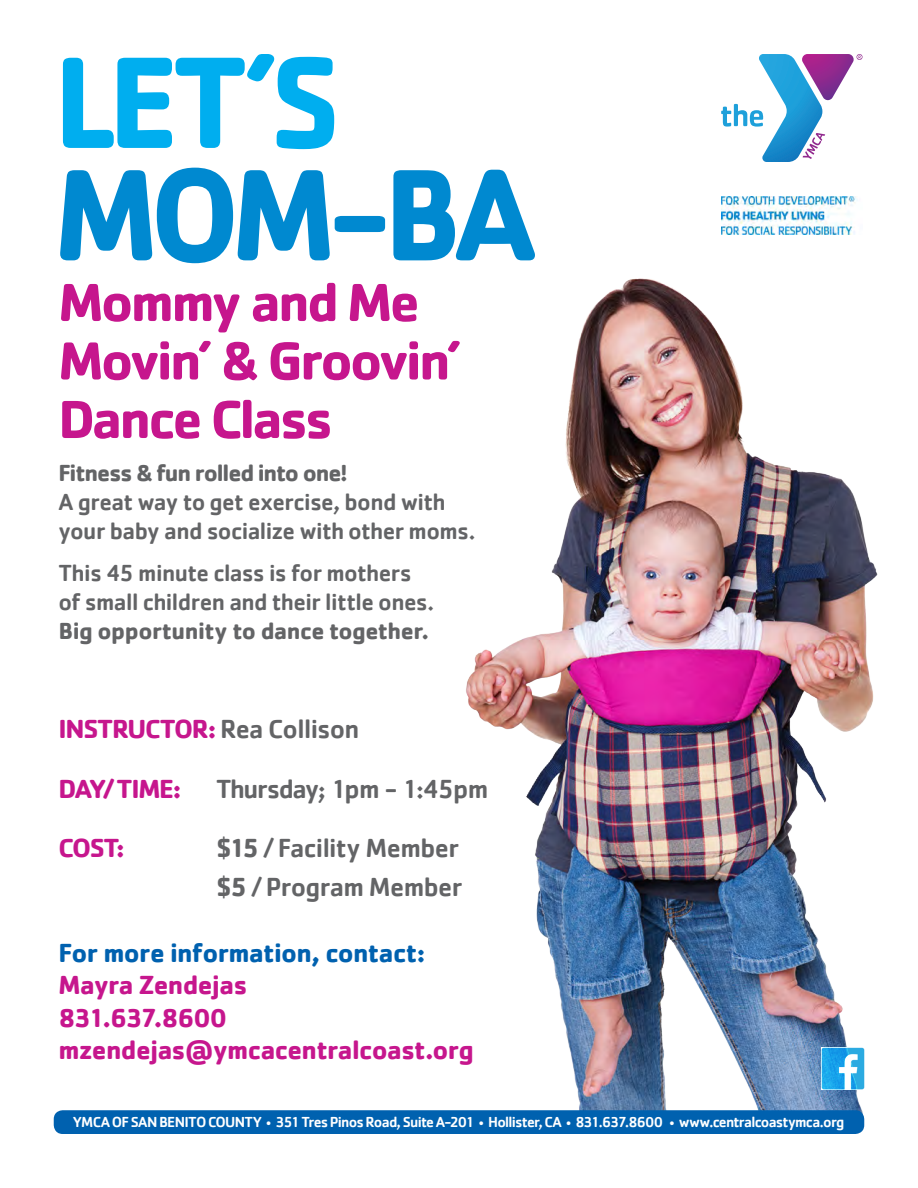
<style>
.page{position:relative;width:918px;height:1188px;background:#fff}
.page>*{position:absolute;margin:0;border:0;box-sizing:border-box;transform-origin:0 0}
._01a_Benefit_Stateme{font:700 135px/112.5px "Cachet";letter-spacing:-.07em;color:#0089d0;scale:.95 1}
._02a_Body_text{font:700 55.5px/58.5px "Cachet";letter-spacing:-.055em;color:#c6168d}
._02a_Body_text-2{font:700 27px/32.4px "Cachet";letter-spacing:-.025em;color:#c6168d}
._02a_Body_text-3{font:500 27px/39px "Cachet";letter-spacing:-.025em;color:#636466}
._02a_Body_text-4{font:700 27px "Cachet";letter-spacing:-.05em;color:#c6168d}
._02a_Body_text-5{font:500 27px "Cachet";letter-spacing:-.045em;color:#636466}
._02a_Body_text-6{font:500 24px/28.8px "Cachet";letter-spacing:-.025em;color:#636466}
.t1{font:500 15px "Cachet";letter-spacing:-.05em;color:#fff}
.s1{color:#00aeef}
.s2{font-weight:700}
.s3{font-weight:500;color:#636466}
.s4{color:#0061af}
.s5{font-size:12px}
</style>
<div class="page">
<svg style="left:721px;top:54px;width:142px;height:108px"></svg>
<img style="left:721px;top:197px;width:137px;height:38px">
<img style="left:466px;top:278px;width:412px;height:838px">
<div style="left:54px;top:1110px;width:810px;height:24px;background:#0061af;border-radius:9px"></div>
<img style="left:822px;top:1047px;width:42px;height:43px">
<p class="_01a_Benefit_Stateme" style="left:54px;top:41px;width:510px"><span class="s1">LET’S<br></span>MOM-BA</p>
<p class="_02a_Body_text" style="left:58px;top:271px;width:405px">Mommy and Me<br>Movin’ &amp; Groovin’<br>Dance Class</p>
<p class="_02a_Body_text-6" style="left:58px;top:458px;width:419px"><span class="s2">Fitness &amp; fun rolled into one!<br></span>A great way to get exercise, bond with your baby and socialize with other moms.</p>
<p class="_02a_Body_text-6" style="left:58px;top:558px;width:377px">This 45 minute class is for mothers of small children and their little ones.<br><span class="s2">Big opportunity to dance together.</span></p>
<p class="_02a_Body_text-4" style="left:58px;top:712px;width:302px">INSTRUCTOR: <span class="s3">Rea Collison</span></p>
<p class="_02a_Body_text-2" style="left:59px;top:771px;width:124px">DAY/ TIME:</p>
<p class="_02a_Body_text-5" style="left:216px;top:772px;width:274px">Thursday; 1pm - 1:45pm</p>
<p class="_02a_Body_text-2" style="left:59px;top:831px;width:68px">COST:</p>
<p class="_02a_Body_text-3" style="left:216px;top:828px;width:248px"><span class="s2">$15</span> / Facility Member <span class="s2">$5</span> / Program Member</p>
<p class="_02a_Body_text-2" style="left:58px;top:936px;width:417px"><span class="s4">For more information, contact:<br></span>Mayra Zendejas<br>831.637.8600 mzendejas@ymcacentralcoast.org</p>
<p class="t1" style="left:73px;top:1113px;width:773px">YMCA OF SAN BENITO COUNTY <span class="s5">•</span> 351 Tres Pinos Road, Suite A-201 <span class="s5">•</span> Hollister, CA <span class="s5">•</span> 831.637.8600 <span class="s5">•</span> www.centralcoastymca.org</p>
</div>
